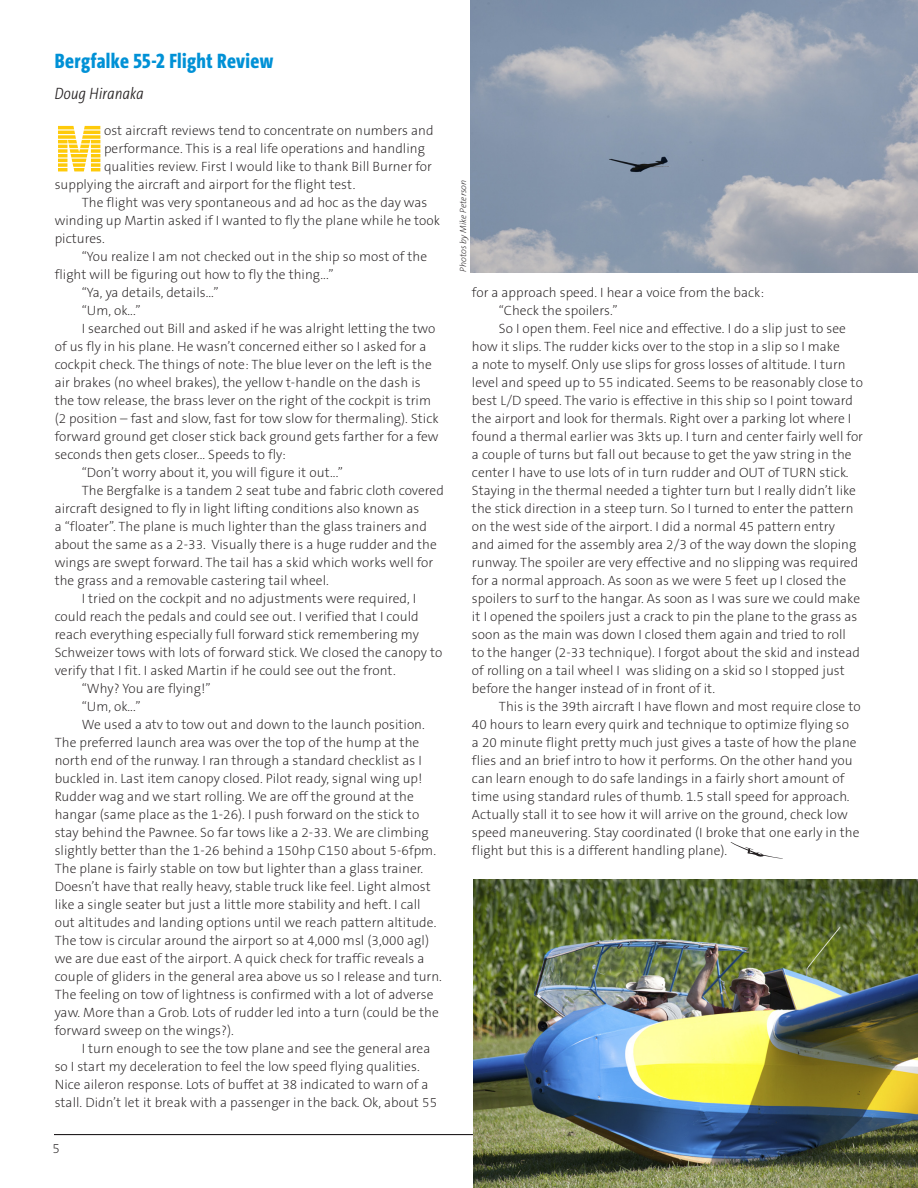
<style>
.page{position:relative;width:918px;height:1188px;background:#fff}
.page>*{position:absolute;margin:0;border:0;box-sizing:border-box;transform-origin:0 0}
.Skyline_text{font:64.5px "Maximus BT";color:#feca0a}
.Skylines_Head{font:800 21px "The Sans Cd OF8";letter-spacing:.02em;color:#0091d6}
.Skylines_Author{font:italic 300 16.5px "The Sans Cd LF3 i";letter-spacing:.02em;color:#231f20}
.Skyline_text-2{font:200 13.5px/18px "The Sans CE B2";letter-spacing:.005em;color:#231f20}
.Skyline_text-3{font:italic 200 9px "The Sans B2";letter-spacing:.005em;color:#231f20}
</style>
<div class="page">
<hr style="left:54px;top:1134px;width:419px;height:1px;background:#231f20">
<svg style="left:731px;top:842px;width:52px;height:17px"></svg>
<img style="left:474px;top:880px;width:443px;height:308px">
<img style="left:471px;top:0;width:447px;height:272px">
<p class="Skylines_Head" style="left:55px;top:50px;width:220px">Bergfalke 55-2 Flight Review</p>
<p class="Skylines_Author" style="left:55px;top:86px;width:90px">Doug Hiranaka</p>
<p class="Skyline_text" style="left:55px;top:110px;width:51px">M</p>
<p class="Skyline_text-2" style="left:104px;top:123px;width:331px">ost aircraft reviews tend to concentrate on numbers and</p>
<p class="Skyline_text-2" style="left:104px;top:141px;width:322px">performance. This is a real life operations and handling</p>
<p class="Skyline_text-2" style="left:104px;top:159px;width:330px">qualities review. First I would like to thank Bill Burner for</p>
<p class="Skyline_text-2" style="left:55px;top:177px;width:302px">supplying the aircraft and airport for the flight test.</p>
<p class="Skyline_text-2" style="left:55px;top:195px;width:387px;text-indent:27px">The flight was very spontaneous and ad hoc as the day was winding up Martin asked if I wanted to fly the plane while he took pictures.</p>
<p class="Skyline_text-2" style="left:55px;top:249px;width:374px;text-indent:27px">“You realize I am not checked out in the ship so most of the flight will be figuring out how to fly the thing...”</p>
<p class="Skyline_text-2" style="left:82px;top:285px;width:138px">“Ya, ya details, details...”</p>
<p class="Skyline_text-2" style="left:82px;top:303px;width:60px">“Um, ok...”</p>
<p class="Skyline_text-2" style="left:55px;top:321px;width:386px;text-indent:27px">I searched out Bill and asked if he was alright letting the two of us fly in his plane. He wasn’t concerned either so I asked for a cockpit check. The things of note: The blue lever on the left is the air brakes (no wheel brakes), the yellow t-handle on the dash is the tow release, the brass lever on the right of the cockpit is trim (2 position – fast and slow, fast for tow slow for thermaling). Stick forward ground get closer stick back ground gets farther for a few seconds then gets closer... Speeds to fly:</p>
<p class="Skyline_text-2" style="left:82px;top:465px;width:263px">“Don’t worry about it, you will figure it out...”</p>
<p class="Skyline_text-2" style="left:55px;top:483px;width:391px;text-indent:27px">The Bergfalke is a tandem 2 seat tube and fabric cloth covered aircraft designed to fly in light lifting conditions also known as<br>a “floater”. The plane is much lighter than the glass trainers and about the same as a 2-33. Visually there is a huge rudder and the wings are swept forward. The tail has a skid which works well for the grass and a removable castering tail wheel.</p>
<p class="Skyline_text-2" style="left:55px;top:591px;width:389px;text-indent:27px">I tried on the cockpit and no adjustments were required, I could reach the pedals and could see out. I verified that I could reach everything especially full forward stick remembering my Schweizer tows with lots of forward stick. We closed the canopy to verify that I fit. I asked Martin if he could see out the front.</p>
<p class="Skyline_text-2" style="left:82px;top:681px;width:130px">“Why? You are flying!”</p>
<p class="Skyline_text-2" style="left:82px;top:699px;width:60px">“Um, ok...”</p>
<p class="Skyline_text-2" style="left:55px;top:717px;width:389px;text-indent:27px">We used a atv to tow out and down to the launch position.<br>The preferred launch area was over the top of the hump at the north end of the runway. I ran through a standard checklist as I buckled in. Last item canopy closed. Pilot ready, signal wing up!<br>Rudder wag and we start rolling. We are off the ground at the hangar (same place as the 1-26). I push forward on the stick to stay behind the Pawnee. So far tows like a 2-33. We are climbing slightly better than the 1-26 behind a 150hp C150 about 5-6fpm.<br>The plane is fairly stable on tow but lighter than a glass trainer.<br>Doesn’t have that really heavy, stable truck like feel. Light almost like a single seater but just a little more stability and heft. I call out altitudes and landing options until we reach pattern altitude.<br>The tow is circular around the airport so at 4,000 msl (3,000 agl) we are due east of the airport. A quick check for traffic reveals a couple of gliders in the general area above us so I release and turn.<br>The feeling on tow of lightness is confirmed with a lot of adverse yaw. More than a Grob. Lots of rudder led into a turn (could be the forward sweep on the wings?).</p>
<p class="Skyline_text-2" style="left:55px;top:1041px;width:384px;text-indent:27px">I turn enough to see the tow plane and see the general area so I start my deceleration to feel the low speed flying qualities.<br>Nice aileron response. Lots of buffet at 38 indicated to warn of a stall. Didn’t let it break with a passenger in the back. Ok, about 55</p>
<p class="Skyline_text-2" style="left:53px;top:1141px;width:9px">5</p>
<p class="Skyline_text-3" style="left:458px;top:272px;width:94px;rotate:-90deg">Photos by Mike Peterson</p>
<p class="Skyline_text-2" style="left:472px;top:284px;width:294px">for a approach speed. I hear a voice from the back:</p>
<p class="Skyline_text-2" style="left:499px;top:302px;width:120px">“Check the spoilers.”</p>
<p class="Skyline_text-2" style="left:472px;top:320px;width:393px;text-indent:27px">So I open them. Feel nice and effective. I do a slip just to see how it slips. The rudder kicks over to the stop in a slip so I make<br>a note to myself. Only use slips for gross losses of altitude. I turn level and speed up to 55 indicated. Seems to be reasonably close to best L/D speed. The vario is effective in this ship so I point toward the airport and look for thermals. Right over a parking lot where I found a thermal earlier was 3kts up. I turn and center fairly well for a couple of turns but fall out because to get the yaw string in the center I have to use lots of in turn rudder and OUT of TURN stick.<br>Staying in the thermal needed a tighter turn but I really didn’t like the stick direction in a steep turn. So I turned to enter the pattern on the west side of the airport. I did a normal 45 pattern entry<br>and aimed for the assembly area 2/3 of the way down the sloping runway. The spoiler are very effective and no slipping was required for a normal approach. As soon as we were 5 feet up I closed the spoilers to surf to the hangar. As soon as I was sure we could make it I opened the spoilers just a crack to pin the plane to the grass as soon as the main was down I closed them again and tried to roll<br>to the hanger (2-33 technique). I forgot about the skid and instead of rolling on a tail wheel I was sliding on a skid so I stopped just before the hanger instead of in front of it.</p>
<p class="Skyline_text-2" style="left:472px;top:698px;width:390px;text-indent:27px">This is the 39th aircraft I have flown and most require close to 40 hours to learn every quirk and technique to optimize flying so<br>a 20 minute flight pretty much just gives a taste of how the plane flies and an brief intro to how it performs. On the other hand you can learn enough to do safe landings in a fairly short amount of time using standard rules of thumb. 1.5 stall speed for approach.<br>Actually stall it to see how it will arrive on the ground, check low speed maneuvering. Stay coordinated (I broke that one early in the flight but this is a different handling plane).</p>
</div>
